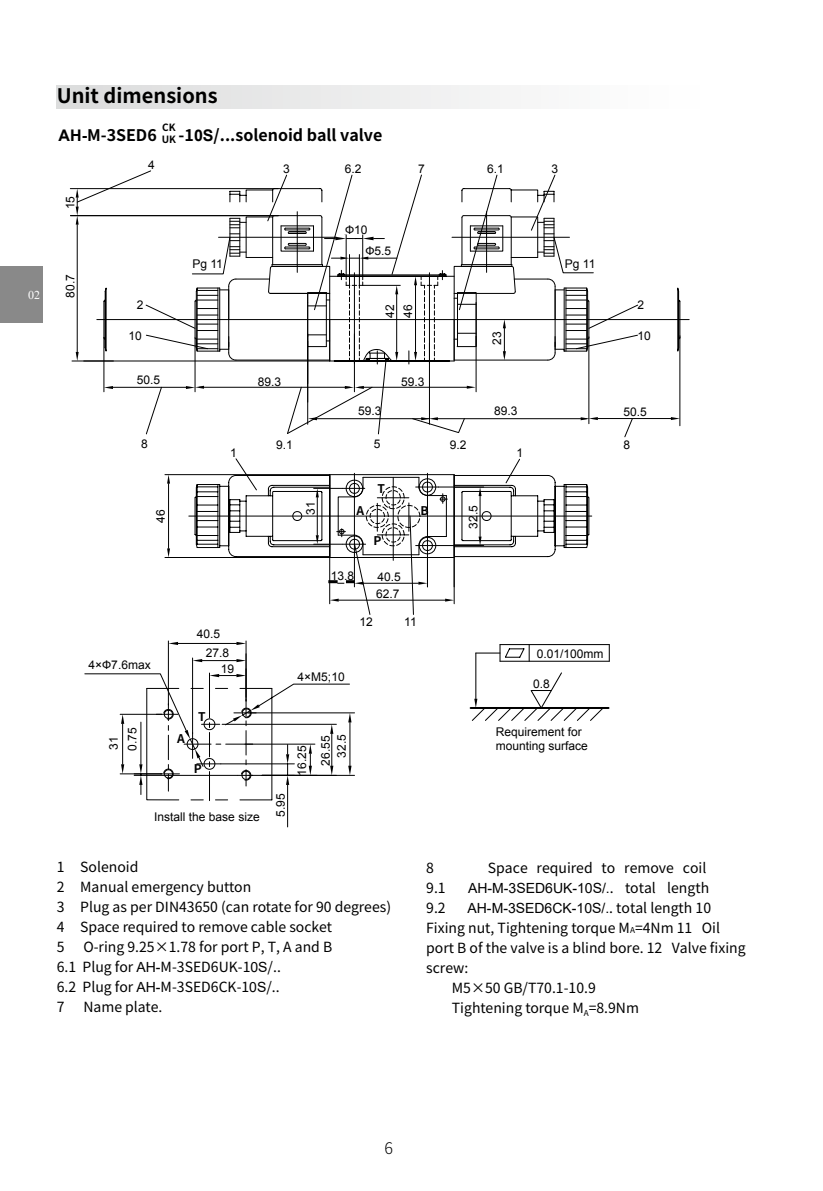
<style>
.page{position:relative;width:823px;height:1191px;background:#fff}
.page>*{position:absolute;margin:0;border:0;box-sizing:border-box;transform-origin:0 0}
.t1{font:700 20px "Noto Sans Hans";color:#000}
.t2{font:700 16px "Noto Sans Hans";color:#000}
.t3{font:300 16px "Noto Sans Hans";color:#000}
.t4{font:14px/20px "Noto Sans Hans";color:#000}
.t5{font:14px "Arial";color:#000}
.t6{font:12px/18.6px "Arial";color:#000}
.t7{font:700 12px "Noto Sans Hans";color:#000}
.t8{font:12px "Times New Roman";color:#fff}
.t9{font:700 10px/12px "Noto Sans Hans";color:#000}
.s1{font-family:"Arial"}
.s2{font-family:"Noto Sans Hans"}
.s3{font-size:8.2px}
</style>
<div class="page">
<div style="left:0;top:266px;width:43px;height:57px;background:#898989"></div>
<div style="left:57px;top:85px;width:652px;height:24px;background:linear-gradient(to right,#dbdcdc,#fff)"></div>
<hr style="left:189px;top:516px;width:402px;height:1px;background:#000">
<hr style="left:168px;top:483px;width:1px;height:65px;background:#000">
<hr style="left:165px;top:557px;width:164px;height:1px;background:#000">
<hr style="left:165px;top:474px;width:164px;height:1px;background:#000">
<svg style="left:167px;top:474px;width:3px;height:9px"></svg>
<svg style="left:167px;top:548px;width:3px;height:9px"></svg>
<svg style="left:194px;top:458px;width:395px;height:157px"></svg>
<hr style="left:97px;top:319px;width:591px;height:1px;background:#000">
<hr style="left:72px;top:361px;width:257px;height:1px;background:#000">
<hr style="left:70px;top:215px;width:208px;height:1px;background:#000">
<hr style="left:70px;top:188px;width:208px;height:1px;background:#000">
<svg style="left:676px;top:287px;width:4px;height:65px"></svg>
<hr style="left:597px;top:418px;width:73px;height:1px;background:#000">
<hr style="left:679px;top:336px;width:1px;height:90px;background:#000">
<svg style="left:670px;top:417px;width:9px;height:3px"></svg>
<svg style="left:76px;top:170px;width:562px;height:267px"></svg>
<hr style="left:475px;top:653px;width:1px;height:46px;background:#000">
<hr style="left:470px;top:707px;width:138px;height:2px;background:#000">
<svg style="left:475px;top:644px;width:135px;height:18px"></svg>
<svg style="left:471px;top:671px;width:132px;height:50px"></svg>
<hr style="left:287px;top:785px;width:1px;height:42px;background:#000">
<hr style="left:178px;top:643px;width:58px;height:1px;background:#000">
<hr style="left:245px;top:641px;width:1px;height:60px;background:#000">
<hr style="left:168px;top:641px;width:1px;height:64px;background:#000">
<svg style="left:168px;top:642px;width:10px;height:3px"></svg>
<svg style="left:236px;top:642px;width:10px;height:3px"></svg>
<hr style="left:202px;top:660px;width:34px;height:1px;background:#000">
<hr style="left:192px;top:658px;width:1px;height:75px;background:#000">
<svg style="left:192px;top:659px;width:10px;height:3px"></svg>
<svg style="left:236px;top:659px;width:10px;height:3px"></svg>
<hr style="left:262px;top:775px;width:92px;height:1px;background:#000">
<hr style="left:248px;top:712px;width:106px;height:1px;background:#000">
<svg style="left:84px;top:669px;width:267px;height:131px"></svg>
<p class="t8" style="left:28px;top:287px;width:13px">02</p>
<h1 class="t1" style="left:57px;top:84px;width:162px">Unit dimensions</h1>
<p class="t2" style="left:59px;top:126px;width:100px"><span class="s1">AH-</span>M-3SED6</p>
<p class="t2" style="left:178px;top:126px;width:205px">-1<span class="s1">0S</span>/...solenoid ball valve</p>
<p class="t9" style="left:162px;top:121px;width:16px">CK<br>UK</p>
<p class="t6" style="left:61px;top:209px;width:15px;rotate:-90deg">15</p>
<p class="t6" style="left:61px;top:298px;width:25px;rotate:-90deg">80.7</p>
<p class="t6" style="left:148px;top:155px;width:8px">4</p>
<p class="t6" style="left:283px;top:159px;width:8px">3</p>
<p class="t6" style="left:344px;top:159px;width:18px">6.2</p>
<p class="t6" style="left:418px;top:159px;width:8px">7</p>
<p class="t6" style="left:486px;top:159px;width:18px">6.1</p>
<p class="t6" style="left:551px;top:159px;width:8px">3</p>
<p class="t6" style="left:365px;top:219px;width:27px;line-height:21.4px;text-indent:-20px">Ф10<br>Ф5.5</p>
<p class="t6" style="left:137px;top:296px;width:8px">2</p>
<p class="t6" style="left:128px;top:327px;width:15px">10</p>
<p class="t6" style="left:137px;top:371px;width:25px">50.5</p>
<p class="t6" style="left:192px;top:255px;width:32px">Pg 11</p>
<p class="t6" style="left:564px;top:255px;width:32px">Pg 11</p>
<p class="t6" style="left:258px;top:372px;width:25px">89.3</p>
<p class="t6" style="left:380px;top:318px;width:15px;rotate:-90deg">42</p>
<p class="t6" style="left:398px;top:318px;width:15px;rotate:-90deg">46</p>
<p class="t6" style="left:358px;top:401px;width:25px">59.3</p>
<p class="t6" style="left:401px;top:372px;width:25px">59.3</p>
<p class="t6" style="left:487px;top:345px;width:15px;rotate:-90deg">23</p>
<p class="t6" style="left:494px;top:401px;width:25px">89.3</p>
<p class="t6" style="left:637px;top:296px;width:8px">2</p>
<p class="t6" style="left:637px;top:327px;width:15px">10</p>
<p class="t6" style="left:623px;top:403px;width:25px">50.5</p>
<p class="t6" style="left:141px;top:434px;width:8px">8</p>
<p class="t6" style="left:276px;top:436px;width:18px">9.1</p>
<p class="t6" style="left:373px;top:434px;width:8px">5</p>
<p class="t6" style="left:449px;top:436px;width:18px">9.2</p>
<p class="t6" style="left:623px;top:436px;width:8px">8</p>
<p class="t6" style="left:230px;top:443px;width:8px">1</p>
<p class="t6" style="left:516px;top:443px;width:8px">1</p>
<p class="t6" style="left:151px;top:523px;width:15px;rotate:-90deg">46</p>
<p class="t6" style="left:88px;top:655px;width:64px">4×Ф7.6max</p>
<p class="t6" style="left:206px;top:625px;width:25px;text-indent:-9px">40.5<br>27.8</p>
<p class="t6" style="left:221px;top:659px;width:15px">19</p>
<p class="t7" style="left:198px;top:710px;width:9px">T</p>
<p class="t7" style="left:377px;top:481px;width:9px">T</p>
<p class="t6" style="left:301px;top:515px;width:15px;rotate:-90deg">31</p>
<p class="t6" style="left:464px;top:528px;width:25px;rotate:-90deg">32.5</p>
<p class="t7" style="left:356px;top:504px;width:9px">A</p>
<p class="t7" style="left:420px;top:504px;width:10px">B</p>
<p class="t6" style="left:331px;top:566px;width:25px">13.8</p>
<p class="t7" style="left:373px;top:534px;width:10px">P</p>
<p class="t6" style="left:376px;top:567px;width:26px;line-height:17.6px">40.5<br>62.7</p>
<p class="t6" style="left:359px;top:613px;width:15px">12</p>
<p class="t6" style="left:404px;top:613px;width:14px">11</p>
<p class="t6" style="left:297px;top:668px;width:49px">4×M5;10</p>
<p class="t6" style="left:104px;top:750px;width:25px;rotate:-90deg">31<br>0.75</p>
<p class="t6" style="left:290px;top:765px;width:32px;line-height:23.4px;text-indent:-10px;rotate:-90deg">16.25<br>26.55</p>
<p class="t6" style="left:332px;top:757px;width:25px;rotate:-90deg">32.5</p>
<p class="t6" style="left:271px;top:817px;width:25px;rotate:-90deg">5.95</p>
<p class="t7" style="left:177px;top:732px;width:9px">A</p>
<p class="t7" style="left:194px;top:762px;width:10px">P</p>
<p class="t6" style="left:154px;top:807px;width:107px">Install the base size</p>
<p class="t6" style="left:536px;top:644px;width:68px">0.01/100mm</p>
<p class="t6" style="left:533px;top:674px;width:18px">0.8</p>
<p class="t6" style="left:495px;top:724px;width:94px;line-height:14.4px">Requirement for mounting surface</p>
<p class="t4" style="left:57px;top:856px;width:335px">1 Solenoid<br>2 Manual emergency button<br>3 Plug as per DIN43650 (can rotate for 90 degrees)<br>4 Space required to remove cable socket<br>5</p>
<p class="t4" style="left:57px;top:936px;width:277px;text-indent:27px">O-ring 9.25×1.78 for port P, T, A and B<br>6.1 Plug for <span class="s1">AH-</span>M-3SED6UK-1<span class="s1">0S</span>/..<br>6.2 Plug for <span class="s1">AH-</span>M-3SED6CK-1<span class="s1">0S</span>/..<br>7</p>
<p class="t4" style="left:83px;top:996px;width:80px">Name plate.</p>
<p class="t4" style="left:426px;top:858px;width:9px">8</p>
<p class="t4" style="left:487px;top:858px;width:220px">Space required to remove coil</p>
<p class="t4" style="left:426px;top:878px;width:21px">9.1</p>
<p class="t5" style="left:468px;top:878px;width:242px">AH-M-3SED6UK-10S/.<span class="s2">. total length</span></p>
<p class="t4" style="left:426px;top:898px;width:21px">9.2</p>
<p class="t5" style="left:467px;top:898px;width:245px">AH-M-3SED6CK-10S/.<span class="s2">. total length 10</span></p>
<p class="t4" style="left:426px;top:918px;width:295px">Fixing nut, Tightening torque M<span class="s3">A</span>=4Nm 11 Oil</p>
<p class="t4" style="left:426px;top:938px;width:321px">port B of the valve is a blind bore. 12 Valve fixing</p>
<p class="t4" style="left:426px;top:958px;width:43px">screw:</p>
<p class="t4" style="left:451px;top:978px;width:145px">M5×50 GB/T70.1-10.9</p>
<p class="t4" style="left:451px;top:998px;width:188px">Tightening torque M<sub>A</sub>=8.9Nm</p>
<p class="t3" style="left:384px;top:1139px;width:10px">6</p>
</div>
